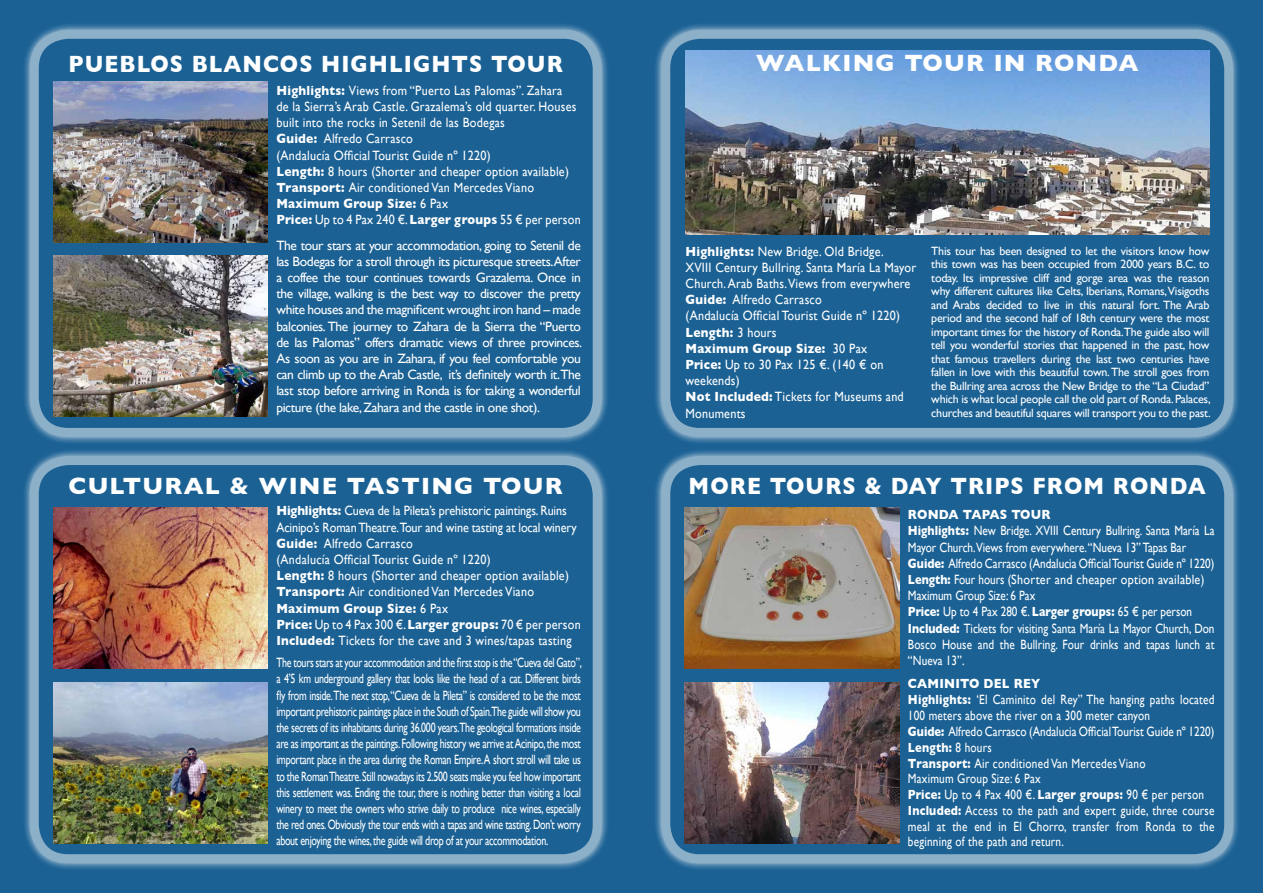
<style>
.page{position:relative;width:1263px;height:893px;background:#1b6194}
.page>*{position:absolute;margin:0;border:0;box-sizing:border-box;transform-origin:0 0}
.t1{font:700 24px "Gill Sans";letter-spacing:.05em;color:#fff;scale:.9 1}
.t2{font:700 24px "Gill Sans";letter-spacing:.05em;color:#fff}
.t3{font:13.5px/16.2px "Gill Sans";letter-spacing:.02em;color:#fff;text-align:justify;scale:.74 1}
.t4{font:13.5px/16.2px "Gill Sans";letter-spacing:.02em;color:#fff;scale:.9 1}
.t5{font:13.5px/16.2px "Gill Sans";letter-spacing:.02em;color:#fff;text-align:justify}
.t6{font:13.5px/15.8px "Gill Sans";letter-spacing:.02em;color:#fff;text-align:justify;scale:.83 1}
.t7{font:13.5px/16.2px "Gill Sans";color:#fff;scale:.83 1}
.t8{font:13.5px/16.2px "Gill Sans";letter-spacing:-.01em;color:#fff;scale:.9 1}
.t9{font:700 13.5px "Gill Sans";letter-spacing:.02em;color:#fff;scale:.9 1}
.t10{font:700 13.5px "Gill Sans";letter-spacing:.02em;color:#fff;scale:.83 1}
.t11{font:12px/13.5px "Gill Sans";letter-spacing:-.02em;color:#fff;text-align:justify}
.s1{font-weight:700}
.s2{font-weight:400}
</style>
<div class="page">
<div style="left:653px;top:22px;width:588px;height:422px;background:#fff;opacity:.75"></div>
<div style="left:666px;top:34px;width:563px;height:398px;background:#1b6194;border-radius:34px"></div>
<div style="left:661px;top:30px;width:572px;height:407px;border:9px solid #8db0c9;border-radius:34px"></div>
<img style="left:685px;top:50px;width:524px;height:184px">
<div style="left:653px;top:448px;width:588px;height:423px;background:#fff;opacity:.75"></div>
<div style="left:666px;top:461px;width:563px;height:398px;background:#1b6194;border-radius:34px"></div>
<div style="left:661px;top:456px;width:572px;height:407px;border:9px solid #8db0c9;border-radius:34px"></div>
<img style="left:685px;top:682px;width:214px;height:161px">
<img style="left:685px;top:508px;width:214px;height:161px">
<div style="left:22px;top:22px;width:588px;height:422px;background:#fff;opacity:.75"></div>
<div style="left:34px;top:34px;width:563px;height:398px;background:#1b6194;border-radius:34px"></div>
<div style="left:30px;top:30px;width:572px;height:407px;border:9px solid #8db0c9;border-radius:34px"></div>
<img style="left:53px;top:256px;width:215px;height:161px">
<img style="left:53px;top:81px;width:215px;height:161px">
<div style="left:22px;top:448px;width:588px;height:423px;background:#fff;opacity:.75"></div>
<div style="left:34px;top:461px;width:563px;height:398px;background:#1b6194;border-radius:34px"></div>
<div style="left:30px;top:456px;width:572px;height:407px;border:9px solid #8db0c9;border-radius:34px"></div>
<img style="left:53px;top:682px;width:215px;height:161px">
<img style="left:53px;top:508px;width:215px;height:161px">
<p class="t1" style="left:69px;top:45px;width:551px">PUEBLOS BLANCOS HIGHLIGHTS TOUR</p>
<p class="t4" style="left:276px;top:82px;width:335px"><span class="s1">Highlights:</span> Views from “Puerto Las Palomas”. Zahara de la Sierra’s Arab Castle. Grazalema’s old quarter. Houses built into the rocks in Setenil de las Bodegas</p>
<p class="t4" style="left:276px;top:131px;width:153px"><span class="s1">Guide:</span> Alfredo Carrasco</p>
<p class="t4" style="left:276px;top:147px;width:240px">(Andalucía Official Tourist Guide nº 1220)</p>
<p class="t4" style="left:276px;top:163px;width:326px"><span class="s1">Length:</span> 8 hours (Shorter and cheaper option available)</p>
<p class="t4" style="left:276px;top:179px;width:288px"><span class="s1">Transport:</span> Air conditioned Van Mercedes Viano</p>
<p class="t9" style="left:276px;top:193px;width:192px">Maximum Group Size: <span class="s2">6 Pax</span></p>
<p class="t4" style="left:276px;top:212px;width:340px"><span class="s1">Price:</span> Up to 4 Pax 240 €. <span class="s1">Larger groups</span> 55 € per person</p>
<p class="t5" style="left:276px;top:237px;width:307px">The tour stars at your accommodation, going to Setenil de las Bodegas for a stroll through its picturesque streets.After a coffee the tour continues towards Grazalema. Once in the village, walking is the best way to discover the pretty white houses and the magnificent wrought iron hand – made balconies. The journey to Zahara de la Sierra the “Puerto de las Palomas” offers dramatic views of three provinces.<br>As soon as you are in Zahara, if you feel comfortable you can climb up to the Arab Castle, it’s definitely worth it.The last stop before arriving in Ronda is for taking a wonderful picture (the lake, Zahara and the castle in one shot).</p>
<p class="t2" style="left:69px;top:467px;width:496px">CULTURAL &amp; WINE TASTING TOUR</p>
<p class="t8" style="left:276px;top:503px;width:335px"><span class="s1">Highlights:</span> Cueva de la Pileta’s prehistoric paintings. Ruins<br>Acinipo’s Roman Theatre.Tour and wine tasting at local winery</p>
<p class="t4" style="left:276px;top:535px;width:153px"><span class="s1">Guide:</span> Alfredo Carrasco</p>
<p class="t4" style="left:276px;top:551px;width:240px">(Andalucía Official Tourist Guide nº 1220)</p>
<p class="t4" style="left:276px;top:567px;width:326px"><span class="s1">Length:</span> 8 hours (Shorter and cheaper option available)</p>
<p class="t4" style="left:276px;top:584px;width:288px"><span class="s1">Transport:</span> Air conditioned Van Mercedes Viano</p>
<p class="t9" style="left:276px;top:597px;width:192px">Maximum Group Size: <span class="s2">6 Pax</span></p>
<p class="t4" style="left:276px;top:616px;width:340px"><span class="s1">Price:</span> Up to 4 Pax 300 €. <span class="s1">Larger groups:</span> 70 € per person</p>
<p class="t4" style="left:276px;top:632px;width:330px"><span class="s1">Included:</span> Tickets for the cave and 3 wines/tapas tasting</p>
<p class="t3" style="left:276px;top:654px;width:414px">The tours stars at your accommodation and the first stop is the “Cueva del Gato”, a 4’5 km underground gallery that looks like the head of a cat. Different birds fly from inside.The next stop, “Cueva de la Pileta” is considered to be the most important prehistoric paintings place in the South of Spain.The guide will show you the secrets of its inhabitants during 36.000 years.The geological formations inside are as important as the paintings. Following history we arrive at Acinipo, the most important place in the area during the Roman Empire. A short stroll will take us to the Roman Theatre. Still nowadays its 2.500 seats make you feel how important this settlement was. Ending the tour, there is nothing better than visiting a local winery to meet the owners who strive daily to produce nice wines, especially the red ones. Obviously the tour ends with a tapas and wine tasting. Don’t worry about enjoying the wines, the guide will drop of at your accommodation.</p>
<p class="t2" style="left:756px;top:44px;width:384px">WALKING TOUR IN RONDA</p>
<p class="t4" style="left:685px;top:243px;width:222px"><span class="s1">Highlights:</span> New Bridge. Old Bridge.</p>
<p class="t4" style="left:685px;top:259px;width:258px">XVIII Century Bullring. Santa María La Mayor<br>Church. Arab Baths. Views from everywhere</p>
<p class="t4" style="left:685px;top:291px;width:153px"><span class="s1">Guide:</span> Alfredo Carrasco</p>
<p class="t4" style="left:685px;top:308px;width:240px">(Andalucía Official Tourist Guide nº 1220)</p>
<p class="t9" style="left:685px;top:321px;width:103px">Length: <span class="s2">3 hours</span></p>
<p class="t9" style="left:685px;top:337px;width:203px">Maximum Group Size: <span class="s2">30 Pax</span></p>
<p class="t4" style="left:685px;top:356px;width:221px"><span class="s1">Price:</span> Up to 30 Pax 125 €. (140 € on weekends)</p>
<p class="t4" style="left:685px;top:389px;width:244px"><span class="s1">Not Included:</span> Tickets for Museums and<br>Monuments</p>
<p class="t11" style="left:931px;top:244px;width:281px">This tour has been designed to let the visitors know how this town was has been occupied from 2000 years B.C. to today. Its impressive cliff and gorge area was the reason why different cultures like Celts, Iberians, Romans, Visigoths and Arabs decided to live in this natural fort. The Arab period and the second half of 18th century were the most important times for the history of Ronda.The guide also will tell you wonderful stories that happened in the past, how that famous travellers during the last two centuries have fallen in love with this beautiful town. The stroll goes from the Bullring area across the New Bridge to the “La Ciudad” which is what local people call the old part of Ronda. Palaces, churches and beautiful squares will transport you to the past.</p>
<p class="t1" style="left:689px;top:467px;width:576px">MORE TOURS &amp; DAY TRIPS FROM RONDA</p>
<p class="t9" style="left:908px;top:504px;width:160px">RONDA TAPAS TOUR</p>
<p class="t7" style="left:908px;top:522px;width:371px"><span class="s1">Highlights:</span> New Bridge. XVIII Century Bullring. Santa María La<br>Mayor Church.Views from everywhere. “Nueva 13” Tapas Bar</p>
<p class="t7" style="left:908px;top:555px;width:371px"><span class="s1">Guide:</span> Alfredo Carrasco (Andalucia Official Tourist Guide nº 1220)</p>
<p class="t6" style="left:908px;top:571px;width:359px"><span class="s1">Length:</span> Four hours (Shorter and cheaper option available)</p>
<p class="t7" style="left:908px;top:587px;width:155px">Maximum Group Size: 6 Pax</p>
<p class="t7" style="left:908px;top:603px;width:344px"><span class="s1">Price:</span> Up to 4 Pax 280 €. <span class="s1">Larger groups:</span> 65 € per person</p>
<p class="t6" style="left:908px;top:620px;width:371px;line-height:16.2px"><span class="s1">Included:</span> Tickets for visiting Santa María La Mayor Church, Don Bosco House and the Bullring. Four drinks and tapas lunch at “Nueva 13”.</p>
<p class="t9" style="left:908px;top:673px;width:149px">CAMINITO DEL REY</p>
<p class="t6" style="left:908px;top:691px;width:371px"><span class="s1">Highlights:</span> ‘El Caminito del Rey” The hanging paths located<br>100 meters above the river on a 300 meter canyon</p>
<p class="t7" style="left:908px;top:723px;width:371px"><span class="s1">Guide:</span> Alfredo Carrasco (Andalucia Official Tourist Guide nº 1220)</p>
<p class="t10" style="left:908px;top:736px;width:103px">Length: <span class="s2">8 hours</span></p>
<p class="t6" style="left:908px;top:755px;width:288px"><span class="s1">Transport:</span> Air conditioned Van Mercedes Viano</p>
<p class="t6" style="left:908px;top:771px;width:161px">Maximum Group Size: 6 Pax</p>
<p class="t6" style="left:908px;top:786px;width:358px"><span class="s1">Price:</span> Up to 4 Pax 400 €. <span class="s1">Larger groups:</span> 90 € per person</p>
<p class="t6" style="left:908px;top:802px;width:371px"><span class="s1">Included:</span> Access to the path and expert guide, three course meal at the end in El Chorro, transfer from Ronda to the beginning of the path and return.</p>
</div>
